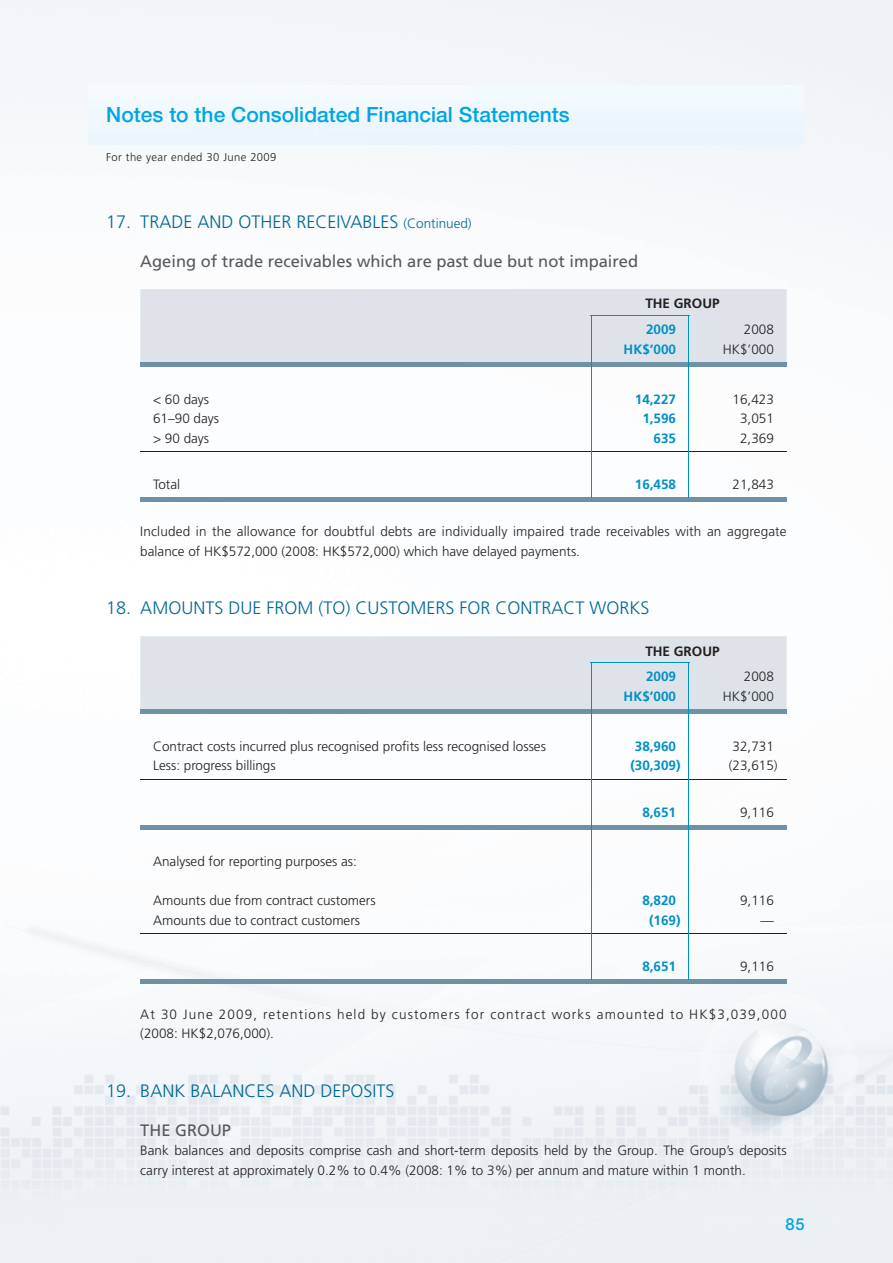
<style>
.page{position:relative;width:893px;height:1263px;background:#fff}
.page>*{position:absolute;margin:0;border:0;box-sizing:border-box;transform-origin:0 0}
.t1{font:500 21px "Helvetica Neue LT Std";color:#00a5e3}
.t2{font:300 18px "Frutiger LT Std";color:#006892}
.t3{font:16.5px "Frutiger LT Std";color:#57585a}
.t4{font:500 16.5px "Helvetica Neue LT Std";color:#00a5e3}
.t5{font:300 13.5px/19.5px "Frutiger LT Std";color:#231f20}
.t6{font:300 13.5px/19.5px "Frutiger LT Std";letter-spacing:.085em;color:#231f20}
.t7{font:700 13.5px "Frutiger LT Std";color:#0090c7}
.t8{font:700 13.5px "Frutiger LT Std";color:#231f20}
.t9{font:300 11.25px "Frutiger LT Std";letter-spacing:.03em;color:#231f20}
.s1{font-size:13.5px}
</style>
<div class="page">
<img style="left:0;top:0;width:893px;height:1263px">
<div style="left:89px;top:85px;width:715px;height:60px;background:#eff7fc"></div>
<div style="left:140px;top:289px;width:647px;height:73px;background:#dde3e8"></div>
<div style="left:140px;top:362px;width:451px;height:5px;background:#7091a5"></div>
<div style="left:591px;top:362px;width:85px;height:5px;background:#7091a5"></div>
<div style="left:689px;top:362px;width:85px;height:5px;background:#7091a5"></div>
<div style="left:774px;top:362px;width:13px;height:5px;background:#7091a5"></div>
<hr style="left:140px;top:451px;width:451px;height:1px;background:#231f20">
<hr style="left:591px;top:451px;width:97px;height:1px;background:#231f20">
<hr style="left:689px;top:451px;width:98px;height:1px;background:#231f20">
<div style="left:140px;top:497px;width:451px;height:5px;background:#7091a5"></div>
<div style="left:591px;top:497px;width:85px;height:5px;background:#7091a5"></div>
<div style="left:676px;top:497px;width:13px;height:5px;background:#7091a5"></div>
<div style="left:689px;top:497px;width:85px;height:5px;background:#7091a5"></div>
<div style="left:774px;top:497px;width:13px;height:5px;background:#7091a5"></div>
<svg style="left:591px;top:316px;width:1px;height:181px"></svg>
<hr style="left:591px;top:315px;width:85px;height:1px;background:#0090c7">
<svg style="left:676px;top:315px;width:13px;height:182px"></svg>
<div style="left:140px;top:636px;width:647px;height:74px;background:#dde3e8"></div>
<hr style="left:140px;top:980px;width:451px;height:4px;background:#7091a5">
<hr style="left:591px;top:980px;width:85px;height:4px;background:#7091a5">
<hr style="left:676px;top:980px;width:13px;height:4px;background:#7091a5">
<hr style="left:689px;top:980px;width:85px;height:4px;background:#7091a5">
<hr style="left:774px;top:980px;width:13px;height:4px;background:#7091a5">
<hr style="left:140px;top:710px;width:451px;height:4px;background:#7091a5">
<hr style="left:591px;top:710px;width:85px;height:4px;background:#7091a5">
<hr style="left:689px;top:710px;width:85px;height:4px;background:#7091a5">
<hr style="left:774px;top:710px;width:13px;height:4px;background:#7091a5">
<hr style="left:140px;top:779px;width:451px;height:1px;background:#231f20">
<hr style="left:591px;top:779px;width:97px;height:1px;background:#231f20">
<hr style="left:689px;top:779px;width:98px;height:1px;background:#231f20">
<div style="left:140px;top:825px;width:451px;height:5px;background:#7091a5"></div>
<div style="left:591px;top:825px;width:85px;height:5px;background:#7091a5"></div>
<div style="left:689px;top:825px;width:85px;height:5px;background:#7091a5"></div>
<div style="left:774px;top:825px;width:13px;height:5px;background:#7091a5"></div>
<hr style="left:140px;top:933px;width:451px;height:1px;background:#231f20">
<hr style="left:591px;top:933px;width:97px;height:1px;background:#231f20">
<hr style="left:689px;top:933px;width:98px;height:1px;background:#231f20">
<hr style="left:591px;top:662px;width:85px;height:1px;background:#0090c7">
<svg style="left:591px;top:663px;width:1px;height:317px"></svg>
<svg style="left:676px;top:662px;width:13px;height:318px"></svg>
<h1 class="t1" style="left:106px;top:107px;width:465px">Notes to the Consolidated Financial Statements</h1>
<p class="t9" style="left:106px;top:152px;width:172px">For the year ended 30 June 2009</p>
<h2 class="t2" style="left:106px;top:213px;width:367px">17. TRADE AND OTHER RECEIVABLES <span class="s1">(Continued)</span></h2>
<p class="t3" style="left:140px;top:254px;width:499px">Ageing of trade receivables which are past due but not impaired</p>
<p class="t8" style="left:645px;top:297px;width:76px">THE GROUP</p>
<p class="t7" style="left:646px;top:323px;width:32px">2009</p>
<p class="t5" style="left:744px;top:321px;width:32px">2008</p>
<p class="t7" style="left:624px;top:343px;width:54px">HK$’000</p>
<p class="t5" style="left:723px;top:340px;width:53px">HK$’000</p>
<p class="t5" style="left:153px;top:390px;width:58px">&lt; 60 days</p>
<p class="t7" style="left:635px;top:392px;width:43px">14,227</p>
<p class="t5" style="left:733px;top:390px;width:43px">16,423</p>
<p class="t5" style="left:153px;top:409px;width:68px">61–90 days</p>
<p class="t7" style="left:642px;top:412px;width:35px">1,596</p>
<p class="t5" style="left:740px;top:409px;width:35px">3,051</p>
<p class="t5" style="left:153px;top:429px;width:58px">&gt; 90 days</p>
<p class="t7" style="left:654px;top:431px;width:24px">635</p>
<p class="t5" style="left:740px;top:429px;width:35px">2,369</p>
<p class="t5" style="left:153px;top:475px;width:29px">Total</p>
<p class="t7" style="left:635px;top:478px;width:43px">16,458</p>
<p class="t5" style="left:733px;top:475px;width:43px">21,843</p>
<p class="t5" style="left:140px;top:523px;width:648px">Included in the allowance for doubtful debts are individually impaired trade receivables with an aggregate balance of HK$572,000 (2008: HK$572,000) which have delayed payments.</p>
<h2 class="t2" style="left:106px;top:599px;width:545px">18. AMOUNTS DUE FROM (TO) CUSTOMERS FOR CONTRACT WORKS</h2>
<p class="t8" style="left:645px;top:644px;width:76px">THE GROUP</p>
<p class="t7" style="left:646px;top:670px;width:32px">2009</p>
<p class="t5" style="left:744px;top:668px;width:32px">2008</p>
<p class="t7" style="left:624px;top:690px;width:54px">HK$’000</p>
<p class="t5" style="left:723px;top:687px;width:53px">HK$’000</p>
<p class="t5" style="left:153px;top:737px;width:394px">Contract costs incurred plus recognised profits less recognised losses</p>
<p class="t7" style="left:635px;top:740px;width:43px">38,960</p>
<p class="t5" style="left:733px;top:737px;width:43px">32,731</p>
<p class="t5" style="left:153px;top:757px;width:124px">Less: progress billings</p>
<p class="t7" style="left:630px;top:759px;width:52px">(30,309)</p>
<p class="t5" style="left:729px;top:757px;width:50px">(23,615)</p>
<p class="t7" style="left:642px;top:805px;width:35px">8,651</p>
<p class="t5" style="left:740px;top:803px;width:35px">9,116</p>
<p class="t5" style="left:153px;top:853px;width:205px">Analysed for reporting purposes as:</p>
<p class="t5" style="left:153px;top:892px;width:224px">Amounts due from contract customers</p>
<p class="t7" style="left:642px;top:894px;width:35px">8,820</p>
<p class="t5" style="left:740px;top:892px;width:35px">9,116</p>
<p class="t5" style="left:153px;top:911px;width:209px">Amounts due to contract customers</p>
<p class="t7" style="left:649px;top:914px;width:33px">(169)</p>
<p class="t5" style="left:760px;top:911px;width:15px">—</p>
<p class="t7" style="left:642px;top:960px;width:35px">8,651</p>
<p class="t5" style="left:740px;top:957px;width:35px">9,116</p>
<p class="t6" style="left:140px;top:1005px;width:648px">At 30 June 2009, retentions held by customers for contract works amounted to HK$3,039,000 (2008: HK$2,076,000).</p>
<h2 class="t2" style="left:106px;top:1082px;width:290px">19. BANK BALANCES AND DEPOSITS</h2>
<p class="t3" style="left:140px;top:1122px;width:92px">THE GROUP</p>
<p class="t5" style="left:140px;top:1141px;width:648px">Bank balances and deposits comprise cash and short-term deposits held by the Group. The Group’s deposits carry interest at approximately 0.2% to 0.4% (2008: 1% to 3%) per annum and mature within 1 month.</p>
<p class="t4" style="left:786px;top:1218px;width:21px">85</p>
</div>
